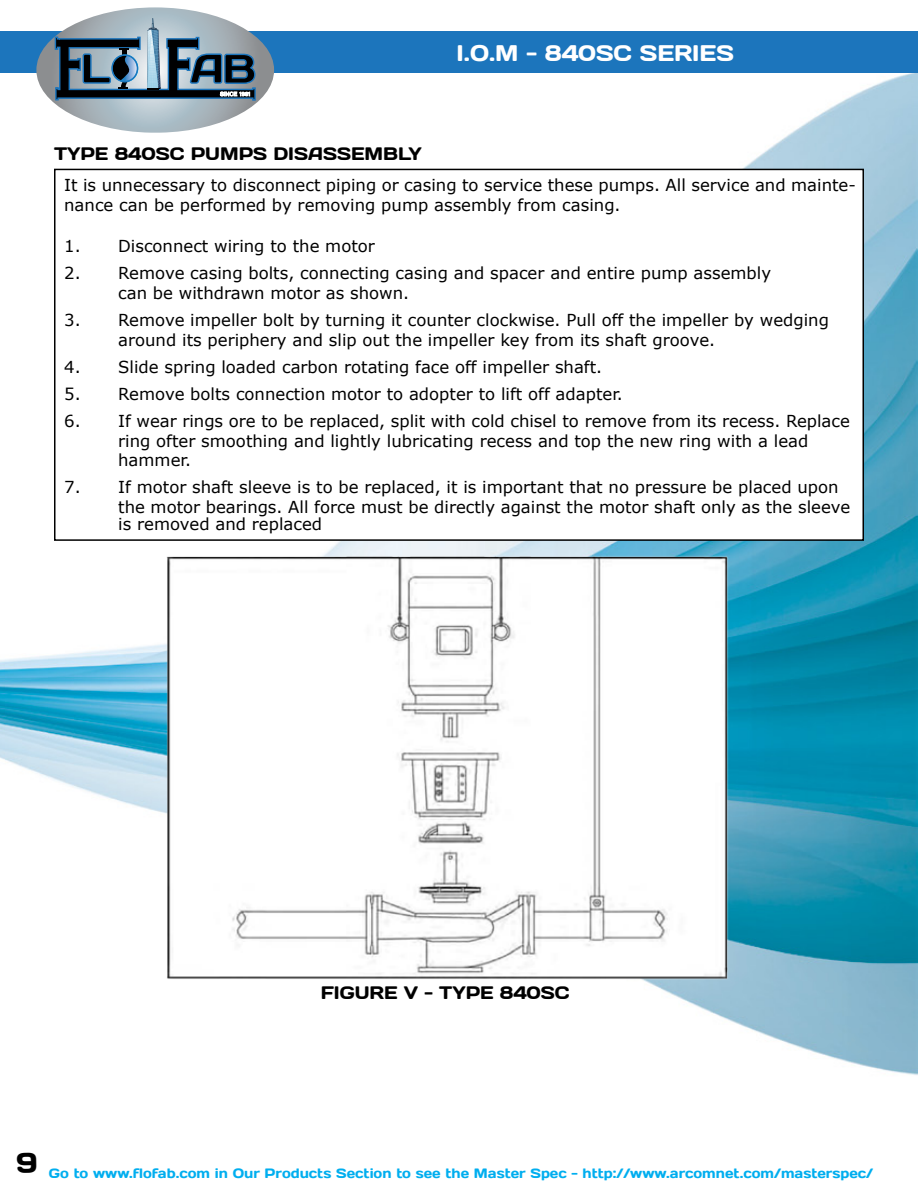
<style>
.page{position:relative;width:918px;height:1188px;background:#fff}
.page>*{position:absolute;margin:0;border:0;box-sizing:border-box;transform-origin:0 0}
.t1{font:22.5px "Days";color:#fff}
.t2{font:18px "Days";color:#000}
.t3{font:16.5px/19.8px "Verdana";color:#000}
.t4{font:13.5px "Days";color:#00aeef}
</style>
<div class="page">
<img style="left:0;top:72px;width:918px;height:1003px">
<div style="left:0;top:31px;width:918px;height:41px;background:#1c75bc"></div>
<svg style="left:36px;top:7px;width:238px;height:126px"></svg>
<div style="left:55px;top:169px;width:808px;height:371px;background:#fff"></div>
<div style="left:54px;top:169px;width:810px;height:372px;border:2px solid #000"></div>
<img style="left:153px;top:546px;width:584px;height:436px">
<p class="t2" style="left:54px;top:142px;width:369px">TYPE 840SC PUMPS DISASSEMBLY</p>
<h1 class="t1" style="left:457px;top:38px;width:279px">I.O.M - 840SC SERIES</h1>
<p class="t3" style="left:64px;top:175px;width:793px">It is unnecessary to disconnect piping or casing to service these pumps. All service and mainte&shy;nance can be performed by removing pump assembly from casing.</p>
<p class="t3" style="left:64px;top:236px;width:312px">1. Disconnect wiring to the motor</p>
<p class="t3" style="left:118px;top:263px;width:655px;text-indent:-54px">2. Remove casing bolts, connecting casing and spacer and entire pump assembly can be withdrawn motor as shown.</p>
<p class="t3" style="left:118px;top:310px;width:712px;text-indent:-54px">3. Remove impeller bolt by turning it counter clockwise. Pull off the impeller by wedging around its periphery and slip out the impeller key from its shaft groove.</p>
<p class="t3" style="left:64px;top:357px;width:540px">4. Slide spring loaded carbon rotating face off impeller shaft.</p>
<p class="t3" style="left:64px;top:384px;width:560px">5. Remove bolts connection motor to adopter to lift off adapter.</p>
<p class="t3" style="left:118px;top:411px;width:733px;text-indent:-54px">6. If wear rings ore to be replaced, split with cold chisel to remove from its recess. Replace ring ofter smoothing and lightly lubricating recess and top the new ring with a lead hammer.</p>
<p class="t3" style="left:118px;top:477px;width:734px;text-indent:-54px">7. If motor shaft sleeve is to be replaced, it is important that no pressure be placed upon the motor bearings. All force must be directly against the motor shaft only as the sleeve</p>
<p class="t3" style="left:118px;top:514px;width:206px">is removed and replaced</p>
<p class="t2" style="left:321px;top:981px;width:250px">FIGURE V - TYPE 840SC</p>
<p class="t4" style="left:49px;top:1165px;width:826px">Go to www.flofab.com in Our Products Section to see the Master Spec - http://www.arcomnet.com/masterspec/</p>
</div>
